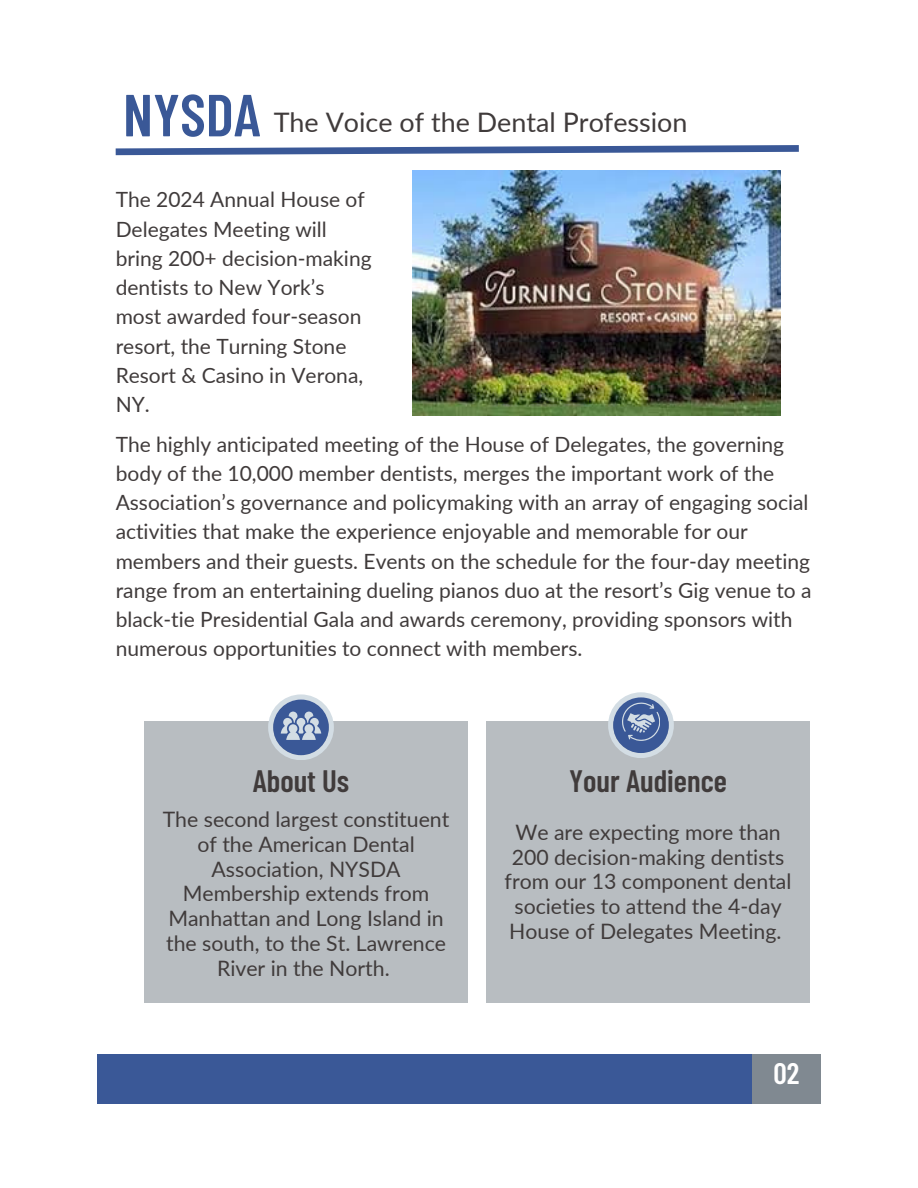
<style>
.page{position:relative;width:918px;height:1188px;background:#fff}
.page>*{position:absolute;margin:0;border:0;box-sizing:border-box;transform-origin:0 0}
.t1{font:600 59.25px "Barlow Condensed";color:#3a5897}
.t2{font:600 30.9px "Barlow Condensed";color:#403b3b}
.t3{font:600 29.7px "Barlow Condensed";color:#fff}
.t4{font:26.85px "Lato";color:#403b3b}
.t5{font:21.3px/24.8px "Lato";color:#403b3b;text-align:center}
.t6{font:21px/29.2px "Lato";color:#403b3b}
</style>
<div class="page">
<div style="left:752px;top:1055px;width:69px;height:49px;background:#808991"></div>
<div style="left:97px;top:1055px;width:655px;height:49px;background:#3a5897"></div>
<div style="left:144px;top:722px;width:324px;height:281px;background:#b8bdc1"></div>
<svg style="left:115px;top:145px;width:684px;height:11px"></svg>
<div style="left:486px;top:722px;width:324px;height:281px;background:#b8bdc1"></div>
<svg style="left:268px;top:694px;width:66px;height:66px"></svg>
<img style="left:412px;top:171px;width:368px;height:245px">
<svg style="left:608px;top:692px;width:66px;height:66px"></svg>
<h1 class="t1" style="left:123px;top:73px;width:139px">NYSDA</h1>
<p class="t4" style="left:274px;top:103px;width:415px">The Voice of the Dental Profession</p>
<p class="t6" style="left:116px;top:184px;width:257px">The 2024 Annual House of<br>Delegates Meeting will bring 200+ decision-making dentists to New York’s most awarded four-season resort, the Turning Stone<br>Resort &amp; Casino in Verona,<br>NY.</p>
<p class="t6" style="left:116px;top:428px;width:698px">The highly anticipated meeting of the House of Delegates, the governing body of the 10,000 member dentists, merges the important work of the Association’s governance and policymaking with an array of engaging social activities that make the experience enjoyable and memorable for our members and their guests. Events on the schedule for the four-day meeting range from an entertaining dueling pianos duo at the resort’s Gig venue to a black-tie Presidential Gala and awards ceremony, providing sponsors with numerous opportunities to connect with members.</p>
<h2 class="t2" style="left:253px;top:759px;width:98px">About Us</h2>
<p class="t5" style="left:163px;top:806px;width:288px">The second largest constituent of the American Dental<br>Association, NYSDA<br>Membership extends from<br>Manhattan and Long Island in the south, to the St. Lawrence<br>River in the North.</p>
<h2 class="t2" style="left:569px;top:759px;width:159px">Your Audience</h2>
<p class="t5" style="left:505px;top:819px;width:288px">We are expecting more than<br>200 decision-making dentists from our 13 component dental societies to attend the 4-day<br>House of Delegates Meeting.</p>
<h3 class="t3" style="left:773px;top:1052px;width:27px">02</h3>
</div>
